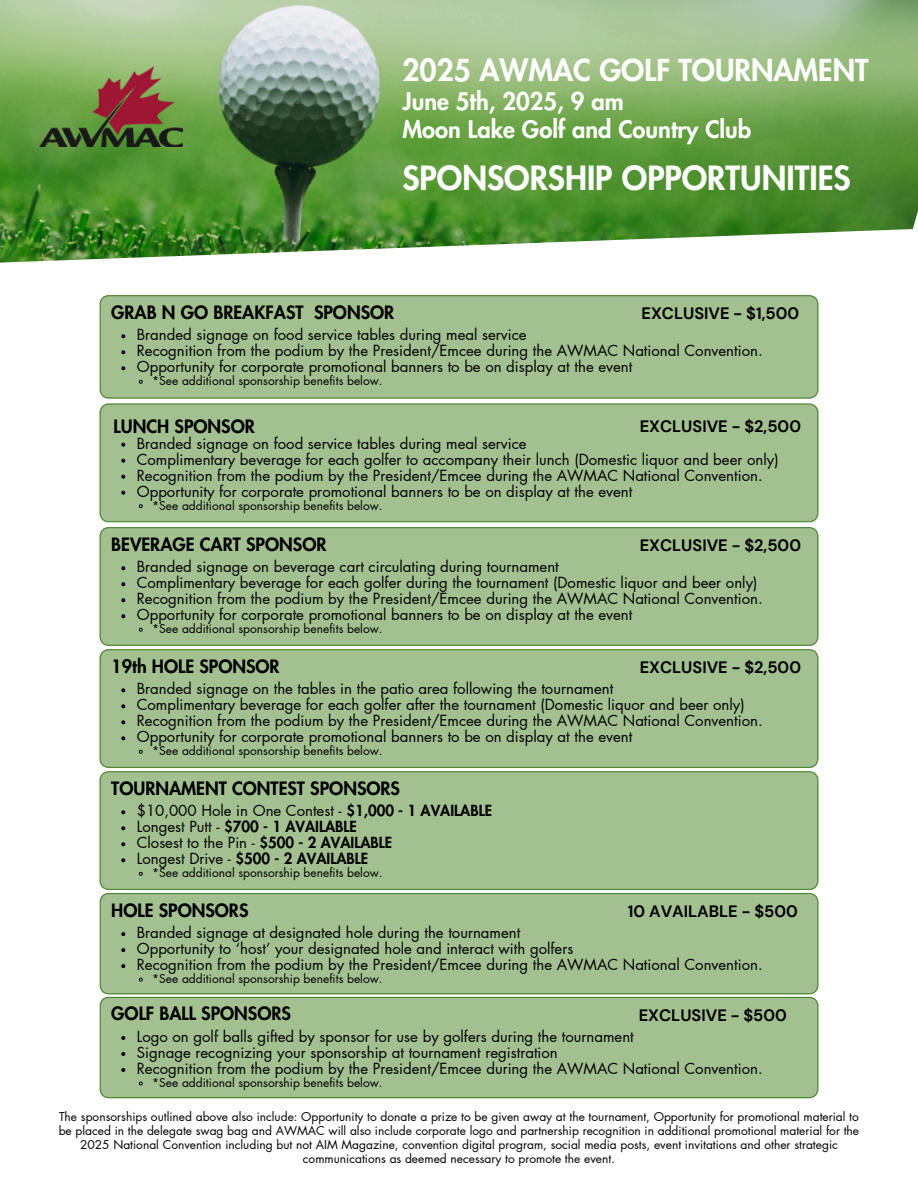
<style>
.page{position:relative;width:918px;height:1188px;background:#fff}
.page>*{position:absolute;margin:0;border:0;box-sizing:border-box;transform-origin:0 0}
.t1{font:800 32.55px "Futura LT Pro";color:#fff}
.t2{font:800 29.55px "Futura LT Pro";color:#fff}
.t3{font:800 23.7px/28px "Futura LT Pro";color:#fff}
.t4{font:800 18px "Futura LT Pro";color:#000}
.t5{font:700 16.5px "DM Sans";color:#000}
.t6{font:15px "Futura LT Pro";color:#000}
.t7{font:800 15px "Futura LT Pro";color:#000}
.t8{font:12px/14px "Futura LT Pro";color:#000;text-align:center}
.s1{font-weight:800}
.s2{font-weight:400}
</style>
<div class="page">
<img style="left:0;top:0;width:918px;height:263px">
<img style="left:39px;top:66px;width:143px;height:80px">
<div style="left:100px;top:295px;width:718px;height:104px;background:#a3c190"></div>
<svg style="left:121px;top:334px;width:4px;height:4px"></svg>
<svg style="left:121px;top:350px;width:4px;height:4px"></svg>
<svg style="left:121px;top:366px;width:4px;height:4px"></svg>
<svg style="left:138px;top:379px;width:6px;height:6px"></svg>
<div style="left:100px;top:404px;width:718px;height:118px;background:#a3c190"></div>
<svg style="left:121px;top:443px;width:4px;height:4px"></svg>
<svg style="left:121px;top:459px;width:4px;height:4px"></svg>
<svg style="left:121px;top:475px;width:4px;height:4px"></svg>
<svg style="left:121px;top:491px;width:4px;height:4px"></svg>
<svg style="left:138px;top:503px;width:6px;height:6px"></svg>
<div style="left:100px;top:527px;width:718px;height:119px;background:#a3c190"></div>
<svg style="left:121px;top:566px;width:4px;height:4px"></svg>
<svg style="left:121px;top:582px;width:4px;height:4px"></svg>
<svg style="left:121px;top:598px;width:4px;height:4px"></svg>
<svg style="left:121px;top:614px;width:4px;height:4px"></svg>
<svg style="left:138px;top:627px;width:6px;height:6px"></svg>
<div style="left:100px;top:649px;width:718px;height:119px;background:#a3c190"></div>
<svg style="left:121px;top:688px;width:4px;height:4px"></svg>
<svg style="left:121px;top:704px;width:4px;height:4px"></svg>
<svg style="left:121px;top:720px;width:4px;height:4px"></svg>
<svg style="left:121px;top:736px;width:4px;height:4px"></svg>
<svg style="left:138px;top:749px;width:6px;height:6px"></svg>
<div style="left:100px;top:771px;width:718px;height:119px;background:#a3c190"></div>
<svg style="left:121px;top:810px;width:4px;height:4px"></svg>
<svg style="left:121px;top:826px;width:4px;height:4px"></svg>
<svg style="left:121px;top:842px;width:4px;height:4px"></svg>
<svg style="left:121px;top:858px;width:4px;height:4px"></svg>
<svg style="left:138px;top:871px;width:6px;height:6px"></svg>
<div style="left:100px;top:893px;width:718px;height:101px;background:#a3c190"></div>
<svg style="left:121px;top:932px;width:4px;height:4px"></svg>
<svg style="left:121px;top:948px;width:4px;height:4px"></svg>
<svg style="left:121px;top:964px;width:4px;height:4px"></svg>
<svg style="left:138px;top:977px;width:6px;height:5px"></svg>
<div style="left:100px;top:997px;width:718px;height:101px;background:#a3c190"></div>
<svg style="left:121px;top:1036px;width:4px;height:4px"></svg>
<svg style="left:121px;top:1052px;width:4px;height:4px"></svg>
<svg style="left:121px;top:1068px;width:4px;height:4px"></svg>
<svg style="left:138px;top:1081px;width:6px;height:5px"></svg>
<p class="t2" style="left:403px;top:56px;width:468px">2025 AWMAC GOLF TOURNAMENT</p>
<p class="t3" style="left:403px;top:89px;width:350px">June 5th, 2025, 9 am<br>Moon Lake Golf and Country Club</p>
<p class="t1" style="left:403px;top:163px;width:450px">SPONSORSHIP OPPORTUNITIES</p>
<h2 class="t4" style="left:111px;top:304px;width:285px">GRAB N GO BREAKFAST SPONSOR</h2>
<p class="t5" style="left:642px;top:303px;width:159px">EXCLUSIVE - $1,500</p>
<h1 class="t6" style="left:137px;top:328px;width:391px">Branded signage on food service tables during meal service</h1>
<h3 class="t6" style="left:137px;top:344px;width:627px">Recognition from the podium by the President/Emcee during the AWMAC National Convention.</h3>
<h3 class="t6" style="left:137px;top:360px;width:497px">Opportunity for corporate promotional banners to be on display at the event</h3>
<p class="t8" style="left:152px;top:374px;width:232px">*See additional sponsorship benefits below.</p>
<p class="t4" style="left:114px;top:418px;width:143px">LUNCH SPONSOR</p>
<h3 class="t5" style="left:640px;top:416px;width:163px">EXCLUSIVE - $2,500</h3>
<p class="t6" style="left:137px;top:436px;width:391px">Branded signage on food service tables during meal service</p>
<p class="t6" style="left:137px;top:452px;width:643px">Complimentary beverage for each golfer to accompany their lunch (Domestic liquor and beer only)</p>
<p class="t6" style="left:137px;top:468px;width:627px">Recognition from the podium by the President/Emcee during the AWMAC National Convention.</p>
<h3 class="t6" style="left:137px;top:484px;width:497px">Opportunity for corporate promotional banners to be on display at the event</h3>
<h3 class="t8" style="left:152px;top:499px;width:232px">*See additional sponsorship benefits below.</h3>
<p class="t4" style="left:111px;top:536px;width:217px">BEVERAGE CART SPONSOR</p>
<p class="t5" style="left:640px;top:535px;width:163px">EXCLUSIVE - $2,500</p>
<p class="t6" style="left:137px;top:560px;width:424px">Branded signage on beverage cart circulating during tournament</p>
<p class="t6" style="left:137px;top:576px;width:622px">Complimentary beverage for each golfer during the tournament (Domestic liquor and beer only)</p>
<p class="t6" style="left:137px;top:592px;width:627px">Recognition from the podium by the President/Emcee during the AWMAC National Convention.</p>
<h3 class="t6" style="left:137px;top:608px;width:497px">Opportunity for corporate promotional banners to be on display at the event</h3>
<h3 class="t8" style="left:152px;top:622px;width:232px">*See additional sponsorship benefits below.</h3>
<p class="t4" style="left:111px;top:658px;width:170px">19th HOLE SPONSOR</p>
<p class="t5" style="left:640px;top:657px;width:163px">EXCLUSIVE - $2,500</p>
<p class="t6" style="left:137px;top:682px;width:478px">Branded signage on the tables in the patio area following the tournament</p>
<p class="t6" style="left:137px;top:698px;width:609px">Complimentary beverage for each golfer after the tournament (Domestic liquor and beer only)</p>
<p class="t6" style="left:137px;top:714px;width:627px">Recognition from the podium by the President/Emcee during the AWMAC National Convention.</p>
<h4 class="t6" style="left:137px;top:730px;width:497px">Opportunity for corporate promotional banners to be on display at the event</h4>
<h3 class="t8" style="left:152px;top:744px;width:232px">*See additional sponsorship benefits below.</h3>
<p class="t4" style="left:111px;top:780px;width:290px">TOURNAMENT CONTEST SPONSORS</p>
<p class="t6" style="left:137px;top:804px;width:357px">$10,000 Hole in One Contest - <span class="s1">$1,000 - 1 AVAILABLE</span></p>
<p class="t7" style="left:137px;top:820px;width:222px"><span class="s2">Longest Putt -</span> $700 - 1 AVAILABLE</p>
<p class="t6" style="left:137px;top:836px;width:257px">Closest to the Pin - <span class="s1">$500 - 2 AVAILABLE</span></p>
<p class="t7" style="left:137px;top:852px;width:233px"><span class="s2">Longest Drive -</span> $500 - 2 AVAILABLE</p>
<h3 class="t8" style="left:152px;top:866px;width:232px">*See additional sponsorship benefits below.</h3>
<p class="t4" style="left:111px;top:902px;width:139px">HOLE SPONSORS</p>
<p class="t5" style="left:628px;top:901px;width:171px">10 AVAILABLE - $500</p>
<p class="t6" style="left:137px;top:926px;width:385px">Branded signage at designated hole during the tournament</p>
<p class="t6" style="left:137px;top:942px;width:438px">Opportunity to ‘host’ your designated hole and interact with golfers</p>
<p class="t6" style="left:137px;top:958px;width:627px">Recognition from the podium by the President/Emcee during the AWMAC National Convention.</p>
<h3 class="t8" style="left:152px;top:972px;width:232px">*See additional sponsorship benefits below.</h3>
<p class="t4" style="left:111px;top:1006px;width:181px">GOLF BALL SPONSORS</p>
<h3 class="t5" style="left:639px;top:1005px;width:150px">EXCLUSIVE - $500</h3>
<p class="t6" style="left:137px;top:1030px;width:499px">Logo on golf balls gifted by sponsor for use by golfers during the tournament</p>
<p class="t6" style="left:137px;top:1046px;width:423px">Signage recognizing your sponsorship at tournament registration</p>
<p class="t6" style="left:137px;top:1062px;width:627px">Recognition from the podium by the President/Emcee during the AWMAC National Convention.</p>
<h3 class="t8" style="left:152px;top:1076px;width:232px">*See additional sponsorship benefits below.</h3>
<p class="t8" style="left:59px;top:1110px;width:802px">The sponsorships outlined above also include: Opportunity to donate a prize to be given away at the tournament, Opportunity for promotional material to be placed in the delegate swag bag and AWMAC will also include corporate logo and partnership recognition in additional promotional material for the 2025 National Convention including but not AIM Magazine, convention digital program, social media posts, event invitations and other strategic communications as deemed necessary to promote the event.</p>
</div>
